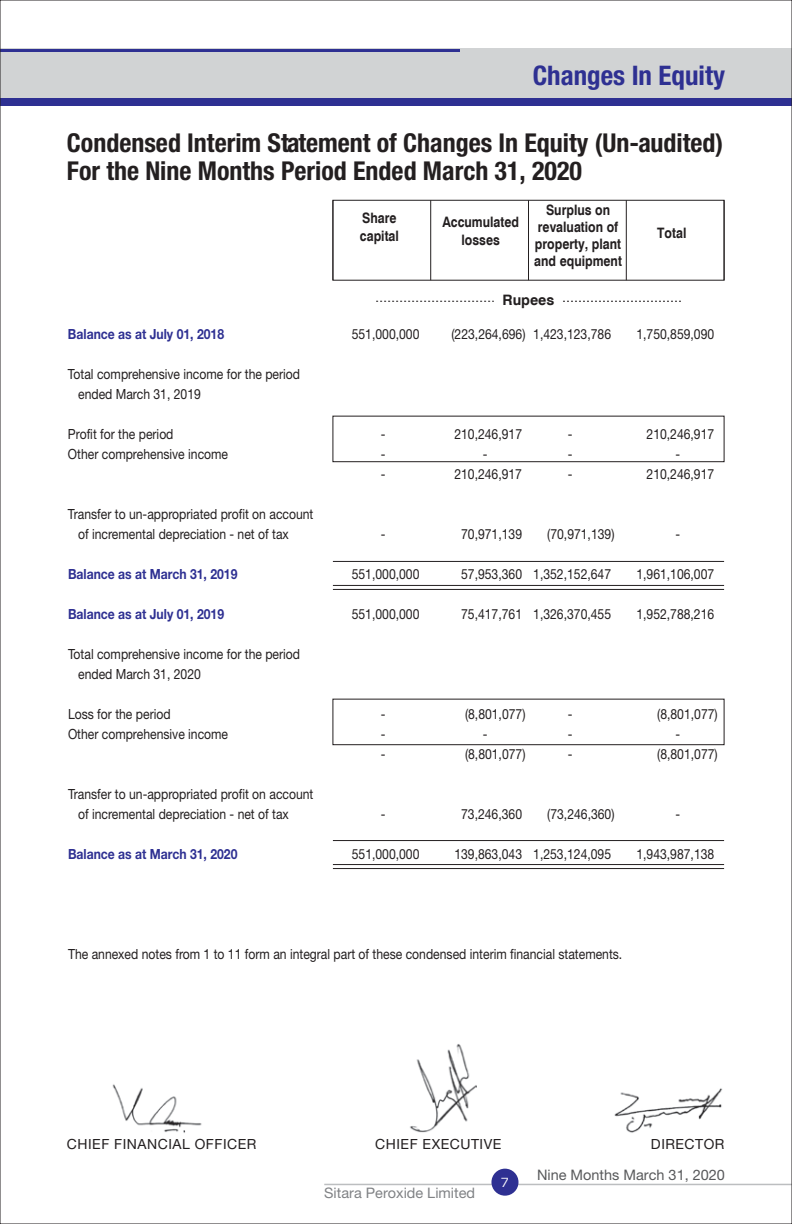
<style>
.page{position:relative;width:792px;height:1224px;background:#fff}
.page>*{position:absolute;margin:0;border:0;box-sizing:border-box;transform-origin:0 0}
.t1{font:700 condensed 27px "Helvetica Neue";color:#2e3092}
.t2{font:700 condensed 26px/28px "Helvetica Neue";color:#231f20}
.t3{font:700 14.4px/17.2px "Swiss 721 BT";color:#231f20;text-align:center;scale:.86 1}
.t4{font:14.4px "Helvetica Neue";color:#58595b}
.t5{font:14.4px "Helvetica Neue";color:#808285}
.t6{font:700 14.4px "Swiss 721 BT";color:#231f20}
.t7{font:14px/20px "Helvetica Neue";color:#231f20;scale:.87 1}
.t8{font:700 14px "Helvetica Neue";color:#2e3092;scale:.87 1}
.t9{font:14px "Helvetica Neue";letter-spacing:.035em;color:#231f20}
.t10{font:13.6px "Eurostile";color:#fff}
</style>
<div class="page">
<div style="left:0;top:49px;width:792px;height:57px;background:#d1d3d4"></div>
<hr style="left:0;top:49px;width:460px;height:3px;background:#2e3092">
<div style="left:0;top:99px;width:792px;height:7px;background:#2e3092"></div>
<hr style="left:324px;top:1184px;width:468px;height:1px;background:#bcbec0">
<div style="left:491px;top:1169px;width:27px;height:27px;background:#2e3092;border-radius:50%"></div>
<img style="left:614px;top:1088px;width:109px;height:45px">
<img style="left:410px;top:1044px;width:67px;height:89px">
<img style="left:112px;top:1084px;width:90px;height:49px">
<div style="left:333px;top:200px;width:391px;height:81px;border:1px solid #231f20"></div>
<hr style="left:430px;top:200px;width:1px;height:80px;background:#231f20">
<hr style="left:528px;top:200px;width:1px;height:80px;background:#231f20">
<hr style="left:626px;top:200px;width:1px;height:80px;background:#231f20">
<hr style="left:333px;top:200px;width:1px;height:80px;background:#231f20">
<hr style="left:724px;top:200px;width:1px;height:80px;background:#231f20">
<svg style="left:376px;top:301px;width:118px;height:1px"></svg>
<svg style="left:563px;top:301px;width:118px;height:1px"></svg>
<div style="left:333px;top:699px;width:391px;height:46px;border:1px solid #231f20"></div>
<div style="left:333px;top:416px;width:391px;height:46px;border:1px solid #231f20"></div>
<hr style="left:333px;top:561px;width:391px;height:1px;background:#231f20">
<hr style="left:333px;top:585px;width:391px;height:1px;background:#231f20">
<hr style="left:333px;top:589px;width:391px;height:1px;background:#231f20">
<hr style="left:333px;top:840px;width:391px;height:1px;background:#231f20">
<hr style="left:333px;top:864px;width:391px;height:1px;background:#231f20">
<hr style="left:333px;top:868px;width:391px;height:1px;background:#231f20">
<h1 class="t1" style="left:533px;top:59px;width:194px">Changes In Equity</h1>
<h2 class="t2" style="left:67px;top:129px;width:658px">Condensed Interim Statement of Changes In Equity (Un-audited)<br>For the Nine Months Period Ended March 31, 2020</h2>
<p class="t3" style="left:360px;top:210px;width:47px;text-align:left">Share capital</p>
<p class="t3" style="left:442px;top:213px;width:91px">Accumulated losses</p>
<p class="t3" style="left:534px;top:201px;width:104px">Surplus on revaluation of property, plant and equipment</p>
<p class="t3" style="left:657px;top:224px;width:35px">Total</p>
<p class="t6" style="left:503px;top:291px;width:53px">Rupees</p>
<p class="t8" style="left:68px;top:326px;width:181px">Balance as at July 01, 2018</p>
<p class="t7" style="left:352px;top:324px;width:79px">551,000,000</p>
<p class="t7" style="left:451px;top:324px;width:185px">(223,264,696) 1,423,123,786</p>
<p class="t7" style="left:636px;top:324px;width:91px">1,750,859,090</p>
<p class="t7" style="left:78px;top:364px;width:257px;text-indent:-10px">Total comprehensive income for the period ended March 31, 2019</p>
<p class="t7" style="left:68px;top:424px;width:123px">Profit for the period</p>
<p class="t7" style="left:381px;top:424px;width:7px">-</p>
<p class="t7" style="left:454px;top:424px;width:79px">210,246,917</p>
<p class="t7" style="left:568px;top:424px;width:7px">-</p>
<p class="t7" style="left:647px;top:424px;width:79px">210,246,917</p>
<p class="t7" style="left:68px;top:444px;width:186px">Other comprehensive income</p>
<p class="t7" style="left:381px;top:444px;width:7px">-</p>
<p class="t7" style="left:483px;top:444px;width:7px">-</p>
<p class="t7" style="left:568px;top:444px;width:7px">-</p>
<p class="t7" style="left:676px;top:444px;width:7px">-</p>
<p class="t7" style="left:381px;top:464px;width:7px">-</p>
<p class="t7" style="left:454px;top:464px;width:79px">210,246,917</p>
<p class="t7" style="left:568px;top:464px;width:7px">-</p>
<p class="t7" style="left:647px;top:464px;width:79px">210,246,917</p>
<p class="t7" style="left:78px;top:504px;width:272px;text-indent:-10px">Transfer to un-appropriated profit on account of incremental depreciation - net of tax</p>
<p class="t7" style="left:381px;top:524px;width:7px">-</p>
<p class="t7" style="left:461px;top:524px;width:72px">70,971,139</p>
<p class="t7" style="left:547px;top:524px;width:79px">(70,971,139)</p>
<p class="t7" style="left:676px;top:524px;width:7px">-</p>
<p class="t8" style="left:68px;top:566px;width:196px">Balance as at March 31, 2019</p>
<p class="t7" style="left:352px;top:564px;width:79px">551,000,000</p>
<p class="t7" style="left:461px;top:564px;width:174px">57,953,360 1,352,152,647</p>
<p class="t7" style="left:636px;top:564px;width:91px">1,961,106,007</p>
<p class="t8" style="left:68px;top:606px;width:181px">Balance as at July 01, 2019</p>
<p class="t7" style="left:352px;top:604px;width:79px">551,000,000</p>
<p class="t7" style="left:461px;top:604px;width:174px">75,417,761 1,326,370,455</p>
<p class="t7" style="left:636px;top:604px;width:91px">1,952,788,216</p>
<p class="t7" style="left:78px;top:644px;width:257px;text-indent:-10px">Total comprehensive income for the period ended March 31, 2020</p>
<p class="t7" style="left:68px;top:704px;width:119px">Loss for the period</p>
<p class="t7" style="left:381px;top:704px;width:7px">-</p>
<p class="t7" style="left:465px;top:704px;width:71px">(8,801,077)</p>
<p class="t7" style="left:568px;top:704px;width:7px">-</p>
<p class="t7" style="left:657px;top:704px;width:71px">(8,801,077)</p>
<p class="t7" style="left:68px;top:724px;width:186px">Other comprehensive income</p>
<p class="t7" style="left:381px;top:724px;width:7px">-</p>
<p class="t7" style="left:483px;top:724px;width:7px">-</p>
<p class="t7" style="left:568px;top:724px;width:7px">-</p>
<p class="t7" style="left:676px;top:724px;width:7px">-</p>
<p class="t7" style="left:381px;top:744px;width:7px">-</p>
<p class="t7" style="left:465px;top:744px;width:71px">(8,801,077)</p>
<p class="t7" style="left:568px;top:744px;width:7px">-</p>
<p class="t7" style="left:657px;top:744px;width:71px">(8,801,077)</p>
<p class="t7" style="left:78px;top:784px;width:272px;text-indent:-10px">Transfer to un-appropriated profit on account of incremental depreciation - net of tax</p>
<p class="t7" style="left:381px;top:804px;width:7px">-</p>
<p class="t7" style="left:461px;top:804px;width:72px">73,246,360</p>
<p class="t7" style="left:547px;top:804px;width:79px">(73,246,360)</p>
<p class="t7" style="left:676px;top:804px;width:7px">-</p>
<p class="t8" style="left:68px;top:846px;width:196px">Balance as at March 31, 2020</p>
<p class="t7" style="left:352px;top:844px;width:79px">551,000,000</p>
<p class="t7" style="left:454px;top:844px;width:182px">139,863,043 1,253,124,095</p>
<p class="t7" style="left:636px;top:844px;width:91px">1,943,987,138</p>
<p class="t7" style="left:68px;top:944px;width:639px">The annexed notes from 1 to 11 form an integral part of these condensed interim financial statements.</p>
<p class="t9" style="left:67px;top:1136px;width:191px">CHIEF FINANCIAL OFFICER</p>
<p class="t9" style="left:375px;top:1136px;width:128px">CHIEF EXECUTIVE</p>
<p class="t9" style="left:651px;top:1136px;width:75px">DIRECTOR</p>
<p class="t5" style="left:324px;top:1185px;width:152px">Sitara Peroxide Limited</p>
<p class="t10" style="left:501px;top:1175px;width:10px">7</p>
<p class="t4" style="left:537px;top:1166px;width:189px">Nine Months March 31, 2020</p>
</div>
